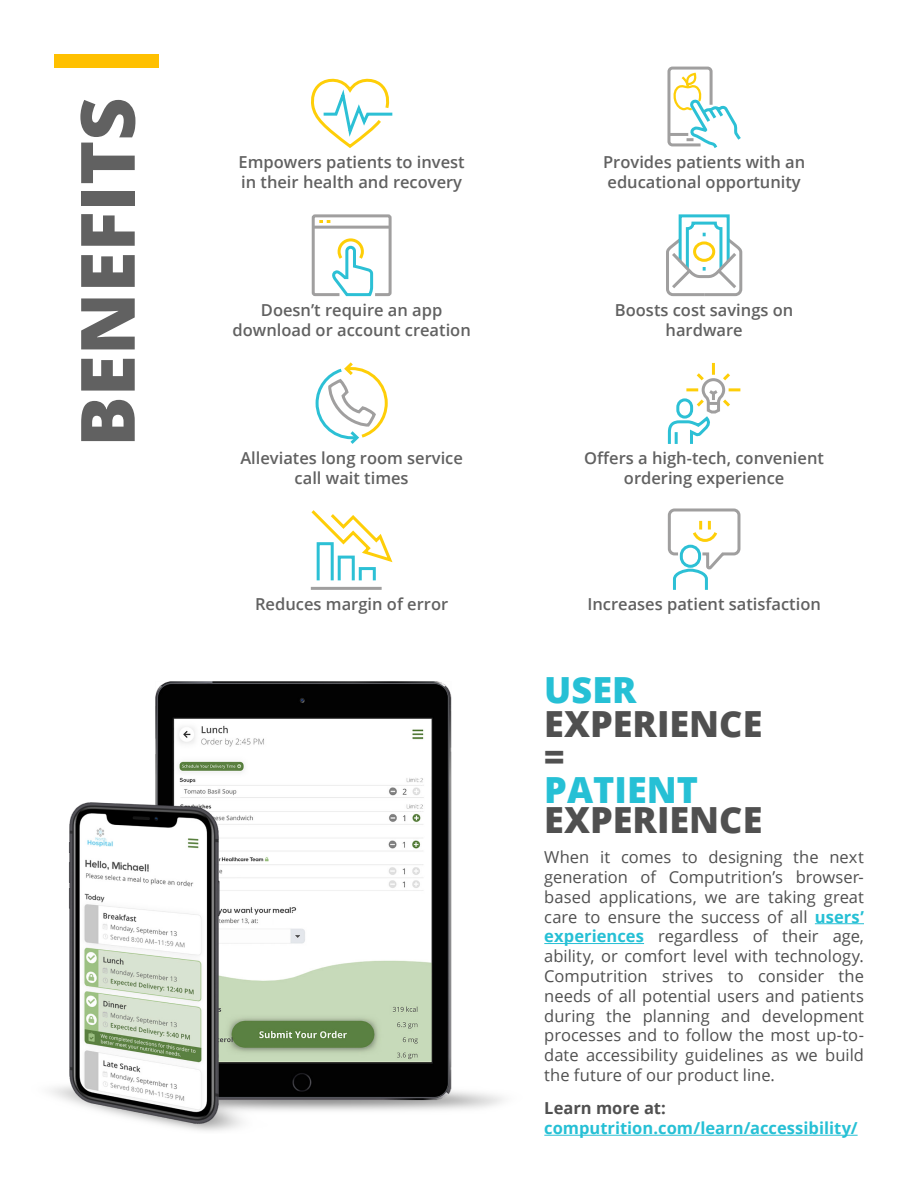
<style>
.page{position:relative;width:918px;height:1188px;background:#fff}
.page>*{position:absolute;margin:0;border:0;box-sizing:border-box;transform-origin:0 0}
.t1{font:800 75px "Open Sans";color:#616161}
.Bulleted_Text{font:800 36px/30px "Open Sans";color:#505050}
.Bulleted_Text-2{font:800 36px "Open Sans";color:#26c0d5}
.t2{font:16.5px/19.8px "Open Sans";color:#505050;text-align:justify}
.t3{font:600 16.5px/19.8px "Open Sans";color:#616161;text-align:center}
.t4{font:700 16.5px "Open Sans";color:#26c0d5}
.t5{font:700 16.5px "Open Sans";color:#505050}
.s1{color:#26c0d5}
.s2{font-weight:700;color:#26c0d5}
</style>
<div class="page">
<div style="left:54px;top:54px;width:105px;height:14px;background:#ffc000"></div>
<svg style="left:667px;top:66px;width:74px;height:82px"></svg>
<svg style="left:311px;top:78px;width:82px;height:70px"></svg>
<div style="left:317px;top:542px;width:17px;height:40px;border:3px solid #2cc0d5"></div>
<div style="left:338px;top:556px;width:17px;height:26px;border:3px solid #2cc0d5"></div>
<div style="left:359px;top:567px;width:17px;height:15px;border:3px solid #2cc0d5"></div>
<svg style="left:311px;top:510px;width:82px;height:55px"></svg>
<hr style="left:311px;top:587px;width:71px;height:3px;background:#a09f9f">
<div style="left:679px;top:214px;width:51px;height:49px;border:3px solid #2cc0d5"></div>
<svg style="left:666px;top:220px;width:77px;height:77px"></svg>
<svg style="left:315px;top:362px;width:73px;height:82px"></svg>
<svg style="left:667px;top:363px;width:73px;height:81px"></svg>
<svg style="left:667px;top:508px;width:74px;height:82px"></svg>
<hr style="left:815px;top:923px;width:49px;height:1px;background:#26c0d5">
<hr style="left:544px;top:943px;width:100px;height:1px;background:#26c0d5">
<hr style="left:544px;top:1135px;width:314px;height:1px;background:#26c0d5">
<div style="left:312px;top:214px;width:80px;height:82px;border:3px solid #a09f9f;border-radius:2px"></div>
<hr style="left:314px;top:226px;width:76px;height:3px;background:#a09f9f">
<svg style="left:319px;top:220px;width:11px;height:3px"></svg>
<svg style="left:331px;top:238px;width:44px;height:59px"></svg>
<img style="left:50px;top:681px;width:453px;height:450px">
<p class="t1" style="left:50px;top:447px;width:351px;rotate:-90deg">BENEFITS</p>
<p class="t3" style="left:239px;top:152px;width:228px;text-align:left">Empowers patients to invest in their health and recovery</p>
<p class="t3" style="left:233px;top:300px;width:240px">Doesn’t require an app download or account creation</p>
<p class="t3" style="left:603px;top:152px;width:203px;text-align:left">Provides patients with an educational opportunity</p>
<p class="t3" style="left:615px;top:300px;width:180px">Boosts cost savings on hardware</p>
<p class="t3" style="left:240px;top:448px;width:224px">Alleviates long room service call wait times</p>
<p class="t3" style="left:584px;top:448px;width:241px">Offers a high-tech, convenient ordering experience</p>
<p class="t3" style="left:255px;top:594px;width:195px">Reduces margin of error</p>
<p class="t3" style="left:587px;top:594px;width:235px">Increases patient satisfaction</p>
<p class="Bulleted_Text-2" style="left:544px;top:663px;width:94px">USER</p>
<p class="Bulleted_Text" style="left:544px;top:707px;width:220px">EXPERIENCE</p>
<p class="Bulleted_Text" style="left:544px;top:740px;width:22px">=</p>
<p class="Bulleted_Text" style="left:544px;top:773px;width:220px"><span class="s1">PATIENT<br></span>EXPERIENCE</p>
<p class="t2" style="left:544px;top:847px;width:321px">When it comes to designing the next generation of Computrition’s browser&shy;based applications, we are taking great care to ensure the success of all <span class="s2">users’ experiences</span> regardless of their age, ability, or comfort level with technology.<br>Computrition strives to consider the needs of all potential users and patients during the planning and development processes and to follow the most up-to&shy;date accessibility guidelines as we build the future of our product line.</p>
<p class="t5" style="left:544px;top:1097px;width:123px">Learn more at:</p>
<p class="t4" style="left:544px;top:1116px;width:315px">computrition.com/learn/accessibility/</p>
</div>
